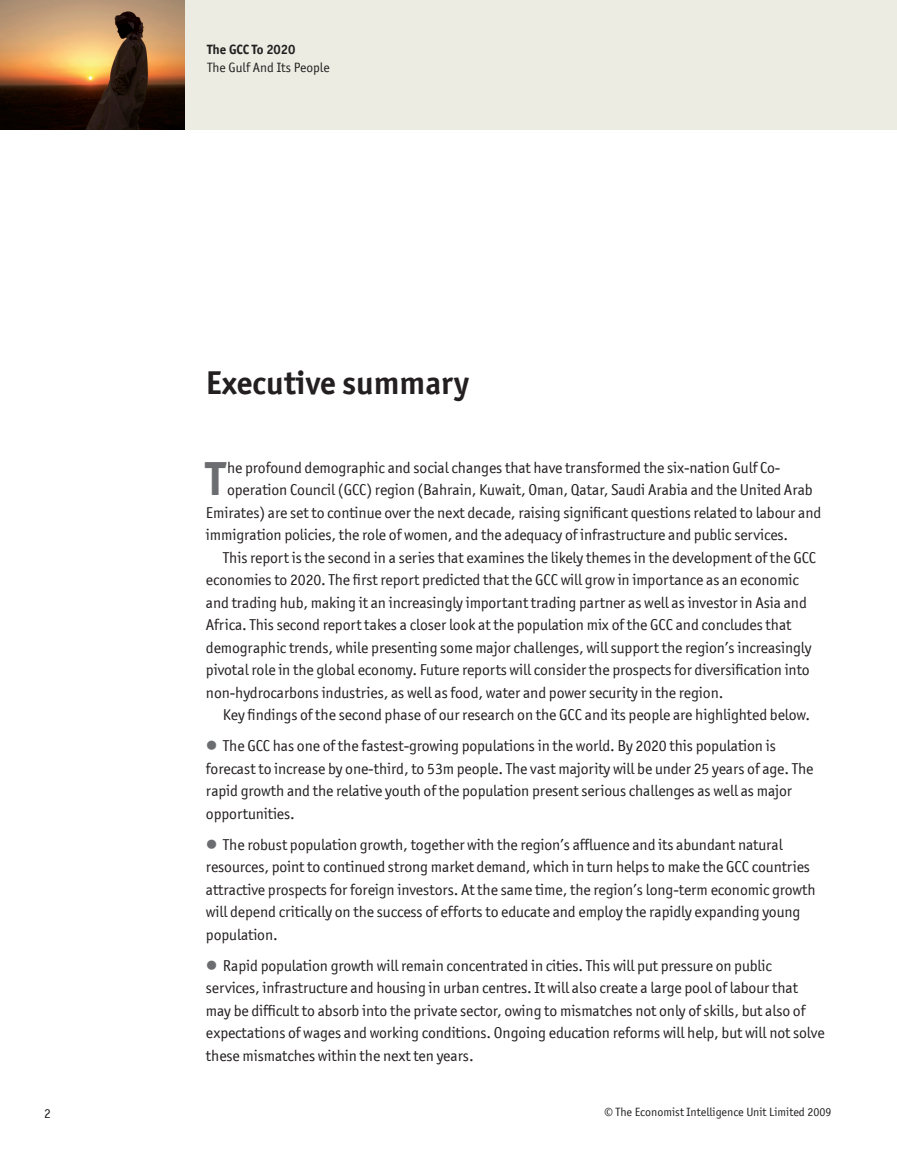
<style>
.page{position:relative;width:897px;height:1152px;background:#fff}
.page>*{position:absolute;margin:0;border:0;box-sizing:border-box;transform-origin:0 0}
.t1{font:700 47.85px "Officina San ITC";color:#6c6d70}
.t2{font:700 33px "Officina San ITC";color:#231f20}
.t3{font:15.75px/22.5px "Officina San ITC";letter-spacing:-.005em;color:#231f20}
.t4{font:13.5px "Officina San ITC";color:#231f20}
.t5{font:700 13.5px "Officina San ITC";color:#231f20}
.t6{font:12px "Officina San ITC";color:#231f20}
.s1{color:#6c6d70}
</style>
<div class="page">
<div style="left:0;top:0;width:895px;height:129px;background:#ecece3"></div>
<img style="left:0;top:0;width:185px;height:129px">
<hr style="left:895px;top:0;width:1px;height:129px;background:#ecece3">
<p class="t5" style="left:207px;top:41px;width:90px">The GCC To 2020</p>
<p class="t4" style="left:207px;top:60px;width:124px">The Gulf And Its People</p>
<h2 class="t2" style="left:206px;top:362px;width:264px">Executive summary</h2>
<h1 class="t1" style="left:206px;top:449px;width:21px">T</h1>
<p class="t3" style="left:227px;top:456px;width:555px">he profound demographic and social changes that have transformed the six-nation Gulf Co-</p>
<p class="t3" style="left:227px;top:478px;width:587px">operation Council (GCC) region (Bahrain, Kuwait, Oman, Qatar, Saudi Arabia and the United Arab</p>
<p class="t3" style="left:206px;top:501px;width:616px">Emirates) are set to continue over the next decade, raising significant questions related to labour and</p>
<p class="t3" style="left:206px;top:523px;width:583px">immigration policies, the role of women, and the adequacy of infrastructure and public services.</p>
<p class="t3" style="left:223px;top:546px;width:594px">This report is the second in a series that examines the likely themes in the development of the GCC</p>
<p class="t3" style="left:206px;top:568px;width:594px">economies to 2020. The first report predicted that the GCC will grow in importance as an economic</p>
<p class="t3" style="left:206px;top:591px;width:602px">and trading hub, making it an increasingly important trading partner as well as investor in Asia and</p>
<p class="t3" style="left:206px;top:613px;width:587px">Africa. This second report takes a closer look at the population mix of the GCC and concludes that</p>
<p class="t3" style="left:206px;top:636px;width:607px">demographic trends, while presenting some major challenges, will support the region’s increasingly</p>
<p class="t3" style="left:206px;top:658px;width:605px">pivotal role in the global economy. Future reports will consider the prospects for diversification into</p>
<p class="t3" style="left:206px;top:681px;width:519px">non-hydrocarbons industries, as well as food, water and power security in the region.</p>
<p class="t3" style="left:223px;top:703px;width:588px">Key findings of the second phase of our research on the GCC and its people are highlighted below.</p>
<p class="t3" style="left:206px;top:734px;width:609px"><span class="s1">●</span> The GCC has one of the fastest-growing populations in the world. By 2020 this population is forecast to increase by one-third, to 53m people. The vast majority will be under 25 years of age. The rapid growth and the relative youth of the population present serious challenges as well as major opportunities.</p>
<p class="t3" style="left:206px;top:833px;width:611px"><span class="s1">●</span> The robust population growth, together with the region’s affluence and its abundant natural resources, point to continued strong market demand, which in turn helps to make the GCC countries attractive prospects for foreign investors. At the same time, the region’s long-term economic growth will depend critically on the success of efforts to educate and employ the rapidly expanding young population.</p>
<p class="t3" style="left:206px;top:954px;width:620px"><span class="s1">●</span> Rapid population growth will remain concentrated in cities. This will put pressure on public services, infrastructure and housing in urban centres. It will also create a large pool of labour that may be difficult to absorb into the private sector, owing to mismatches not only of skills, but also of expectations of wages and working conditions. Ongoing education reforms will help, but will not solve these mismatches within the next ten years.</p>
<p class="t6" style="left:604px;top:1105px;width:228px">© The Economist Intelligence Unit Limited 2009</p>
</div>
